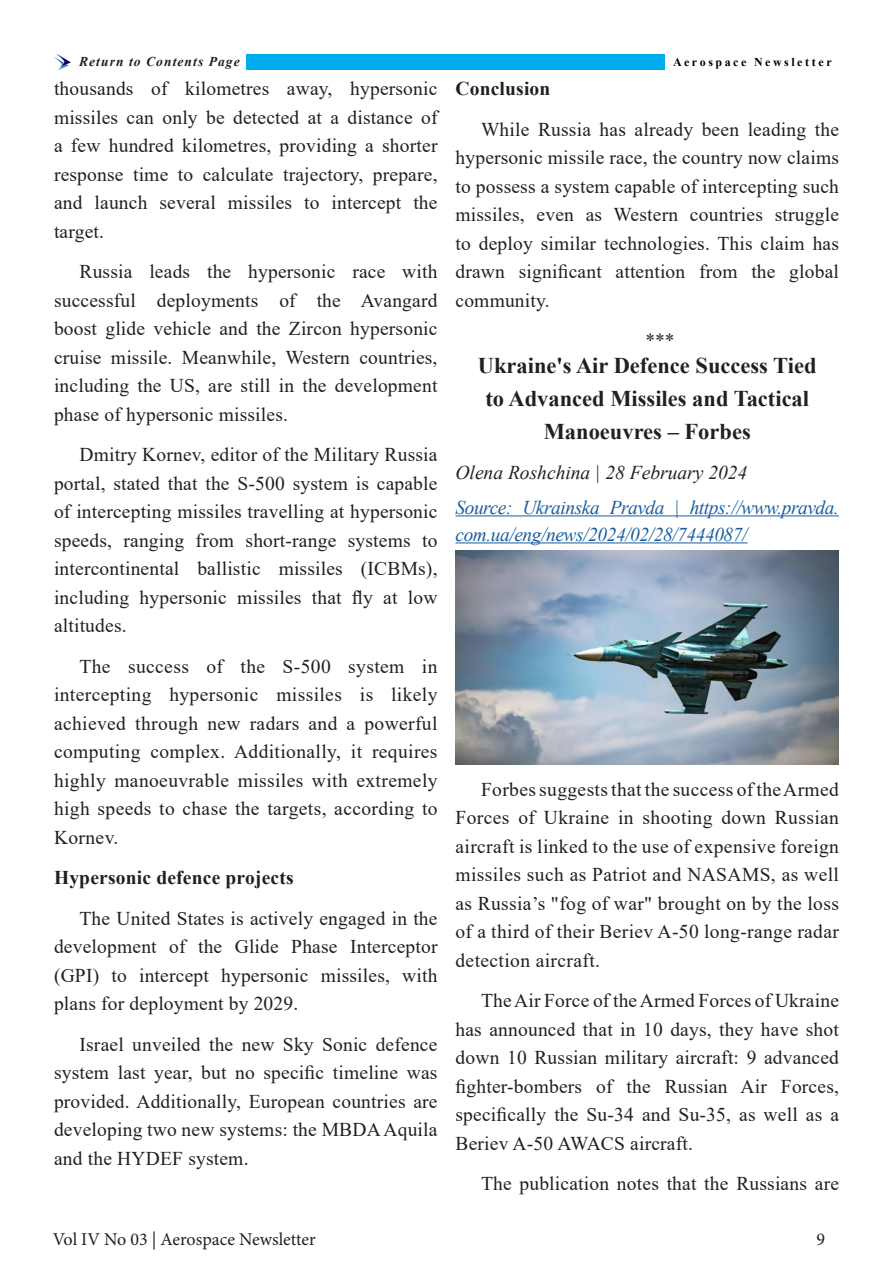
<style>
.page{position:relative;width:893px;height:1263px;background:#fff}
.page>*{position:absolute;margin:0;border:0;box-sizing:border-box;transform-origin:0 0}
.t1{font:700 22.5px/33px "Times New Roman";color:#231f20;text-align:center}
.t2{font:19.5px/28.5px "Times New Roman";letter-spacing:.01em;color:#231f20;text-align:justify}
.t3{font:italic 19.5px/27px "Times New Roman";letter-spacing:-.02em;color:#175d9e}
.t4{font:700 19.5px "Times New Roman";letter-spacing:.01em;color:#231f20}
.t5{font:italic 19.5px "Times New Roman";color:#231f20}
.t6{font:18px "Minion Pro";color:#231f20}
.t7{font:italic 700 13.5px "Times New Roman";letter-spacing:.08em;color:#231f20}
.t8{font:700 12px "Times New Roman";letter-spacing:.21em;color:#000}
</style>
<div class="page">
<img style="left:54px;top:54px;width:17px;height:16px">
<div style="left:246px;top:54px;width:420px;height:16px;background:#00aeef"></div>
<hr style="left:455px;top:515px;width:384px;height:1px;background:#175d9e">
<hr style="left:455px;top:542px;width:292px;height:1px;background:#175d9e">
<img style="left:456px;top:550px;width:383px;height:215px">
<p class="t7" style="left:79px;top:52px;width:162px">Return to Contents Page</p>
<p class="t8" style="left:673px;top:53px;width:160px">Aerospace Newsletter</p>
<p class="t2" style="left:54px;top:74px;width:385px">thousands of kilometres away, hypersonic missiles can only be detected at a distance of a few hundred kilometres, providing a shorter response time to calculate trajectory, prepare, and launch several missiles to intercept the target.</p>
<p class="t2" style="left:54px;top:257px;width:385px;text-indent:26px">Russia leads the hypersonic race with successful deployments of the Avangard boost glide vehicle and the Zircon hypersonic cruise missile. Meanwhile, Western countries, including the US, are still in the development phase of hypersonic missiles.</p>
<p class="t2" style="left:54px;top:440px;width:385px;text-indent:26px">Dmitry Kornev, editor of the Military Russia portal, stated that the S-500 system is capable of intercepting missiles travelling at hypersonic speeds, ranging from short-range systems to intercontinental ballistic missiles (ICBMs), including hypersonic missiles that fly at low altitudes.</p>
<p class="t2" style="left:54px;top:651px;width:385px;text-indent:26px">The success of the S-500 system in intercepting hypersonic missiles is likely achieved through new radars and a powerful computing complex. Additionally, it requires highly manoeuvrable missiles with extremely high speeds to chase the targets, according to Kornev.</p>
<p class="t4" style="left:54px;top:864px;width:241px">Hypersonic defence projects</p>
<p class="t2" style="left:54px;top:903px;width:385px;text-indent:26px">The United States is actively engaged in the development of the Glide Phase Interceptor (GPI) to intercept hypersonic missiles, with plans for deployment by 2029.</p>
<p class="t2" style="left:54px;top:1029px;width:385px;text-indent:26px">Israel unveiled the new Sky Sonic defence system last year, but no specific timeline was provided. Additionally, European countries are developing two new systems: the MBDA Aquila and the HYDEF system.</p>
<p class="t4" style="left:455px;top:75px;width:96px">Conclusion</p>
<p class="t2" style="left:455px;top:114px;width:385px;text-indent:26px">While Russia has already been leading the hypersonic missile race, the country now claims to possess a system capable of intercepting such missiles, even as Western countries struggle to deploy similar technologies. This claim has drawn significant attention from the global community.</p>
<p class="t2" style="left:645px;top:326px;width:31px">***</p>
<p class="t1" style="left:478px;top:348px;width:340px">Ukraine's Air Defence Success Tied to Advanced Missiles and Tactical<br>Manoeuvres – Forbes</p>
<p class="t5" style="left:455px;top:459px;width:293px">Olena Roshchina | 28 February 2024</p>
<p class="t3" style="left:455px;top:493px;width:385px">Source: Ukrainska Pravda | https://www.pravda. com.ua/eng/news/2024/02/28/7444087/</p>
<p class="t2" style="left:455px;top:774px;width:385px;text-indent:26px">Forbes suggests that the success of the Armed Forces of Ukraine in shooting down Russian aircraft is linked to the use of expensive foreign missiles such as Patriot and NASAMS, as well as Russia’s "fog of war" brought on by the loss of a third of their Beriev A-50 long-range radar detection aircraft.</p>
<p class="t2" style="left:455px;top:986px;width:385px;text-indent:26px">The Air Force of the Armed Forces of Ukraine has announced that in 10 days, they have shot down 10 Russian military aircraft: 9 advanced fighter-bombers of the Russian Air Forces, specifically the Su-34 and Su-35, as well as a Beriev A-50 AWACS aircraft.</p>
<p class="t2" style="left:481px;top:1169px;width:359px">The publication notes that the Russians are</p>
<p class="t6" style="left:53px;top:1227px;width:265px">Vol IV No 03 | Aerospace Newsletter</p>
<p class="t6" style="left:817px;top:1227px;width:10px">9</p>
</div>
